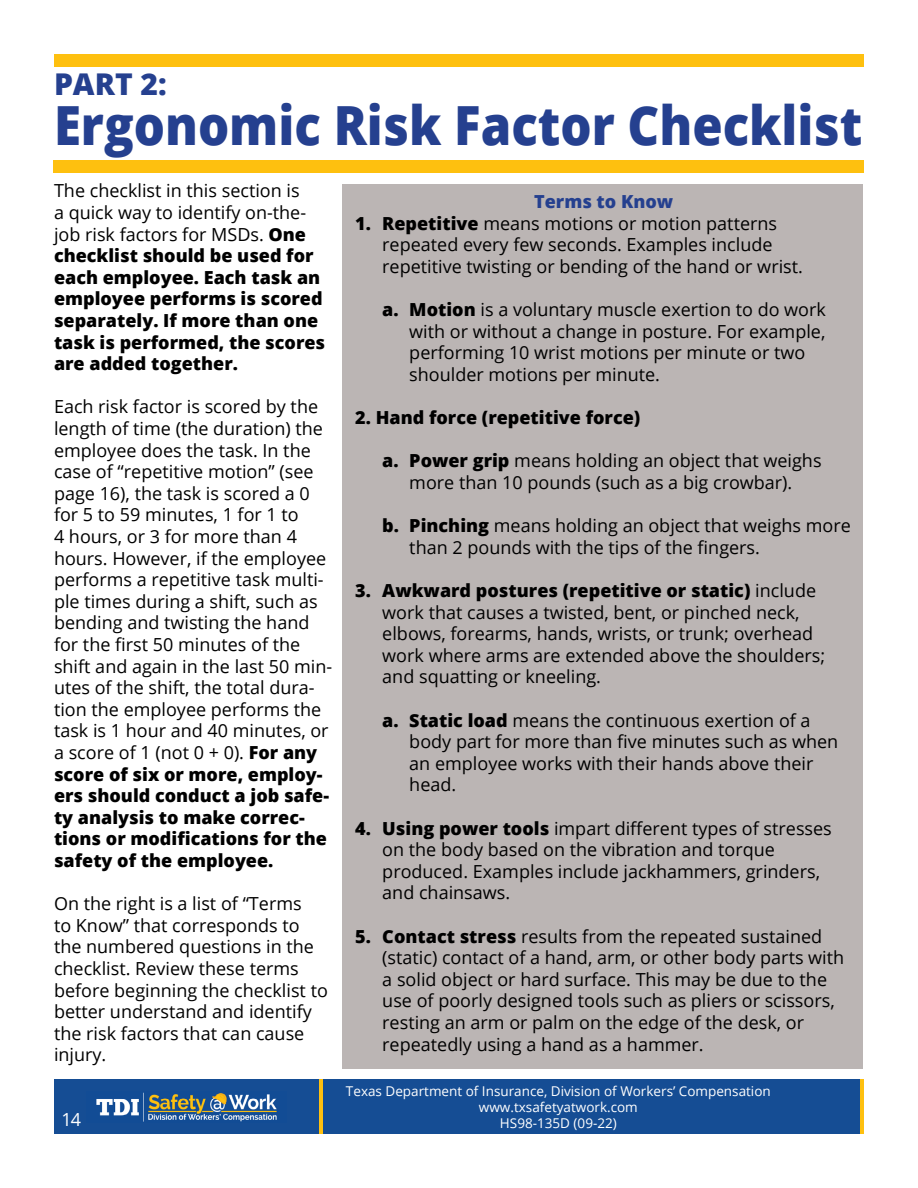
<style>
.page{position:relative;width:918px;height:1188px;background:#fff}
.page>*{position:absolute;margin:0;border:0;box-sizing:border-box;transform-origin:0 0}
.t1{font:800 54px "Open Sans";color:#25408f;scale:.91 1}
.t2{font:800 30px "Open Sans";color:#25408f}
.t3{font:18px/21.6px "Open Sans";color:#000}
.t4{font:800 18px/21.6px "Open Sans";color:#000}
.t5{font:800 18px "Open Sans";color:#25408f}
.t6{font:18px "Open Sans";color:#fff}
.t7{font:13.5px/16.2px "Open Sans";color:#fff;text-align:center}
.s1{font-weight:400}
.s2{font-weight:800}
</style>
<div class="page">
<div style="left:342px;top:184px;width:520px;height:884px;background:#bbb5b4"></div>
<div style="left:54px;top:1080px;width:810px;height:54px;background:#154d94"></div>
<img style="left:96px;top:1092px;width:181px;height:30px">
<hr style="left:860px;top:1080px;width:4px;height:54px;background:#fec00f">
<hr style="left:319px;top:1080px;width:4px;height:54px;background:#fec00f">
<div style="left:54px;top:54px;width:810px;height:13px;background:#fec00f"></div>
<div style="left:53px;top:160px;width:810px;height:13px;background:#fec00f"></div>
<h2 class="t2" style="left:54px;top:62px;width:114px">PART 2:</h2>
<h1 class="t1" style="left:54px;top:84px;width:890px">Ergonomic Risk Factor Checklist</h1>
<p class="t4" style="left:54px;top:179px;width:273px"><span class="s1">The checklist in this section is<br>a quick way to identify on-the&shy;job risk factors for MSDs.</span> One checklist should be used for each employee. Each task an employee performs is scored separately. If more than one task is performed, the scores are added together.</p>
<p class="t3" style="left:54px;top:396px;width:280px">Each risk factor is scored by the length of time (the duration) the employee does the task. In the case of “repetitive motion” (see page 16), the task is scored a 0 for 5 to 59 minutes, 1 for 1 to<br>4 hours, or 3 for more than 4 hours. However, if the employee performs a repetitive task multi&shy;ple times during a shift, such as bending and twisting the hand for the first 50 minutes of the shift and again in the last 50 min&shy;utes of the shift, the total dura&shy;tion the employee performs the task is 1 hour and 40 minutes, or a score of 1 (not 0 + 0). <span class="s2">For any score of six or more, employ&shy;ers should conduct a job safe&shy;ty analysis to make correc&shy;tions or modifications for the safety of the employee.</span></p>
<p class="t3" style="left:54px;top:892px;width:275px">On the right is a list of “Terms<br>to Know” that corresponds to the numbered questions in the checklist. Review these terms before beginning the checklist to better understand and identify the risk factors that can cause injury.</p>
<p class="t5" style="left:534px;top:188px;width:141px">Terms to Know</p>
<p class="t3" style="left:382px;top:212px;width:422px;text-indent:-27px"><span class="s2">1. Repetitive</span> means motions or motion patterns repeated every few seconds. Examples include repetitive twisting or bending of the hand or wrist.</p>
<p class="t3" style="left:409px;top:298px;width:418px;text-indent:-27px"><span class="s2">a. Motion</span> is a voluntary muscle exertion to do work with or without a change in posture. For example, performing 10 wrist motions per minute or two shoulder motions per minute.</p>
<p class="t4" style="left:355px;top:406px;width:287px">2. Hand force (repetitive force)</p>
<p class="t3" style="left:382px;top:450px;width:441px;text-align:center"><span class="s2">a. Power grip</span> means holding an object that weighs more than 10 pounds (such as a big crowbar).</p>
<p class="t3" style="left:409px;top:514px;width:443px;text-indent:-27px"><span class="s2">b. Pinching</span> means holding an object that weighs more than 2 pounds with the tips of the fingers.</p>
<p class="t3" style="left:382px;top:579px;width:444px;text-indent:-27px"><span class="s2">3. Awkward postures (repetitive or static)</span> include work that causes a twisted, bent, or pinched neck, elbows, forearms, hands, wrists, or trunk; overhead work where arms are extended above the shoulders; and squatting or kneeling.</p>
<p class="t3" style="left:409px;top:709px;width:430px;text-indent:-27px"><span class="s2">a. Static load</span> means the continuous exertion of a body part for more than five minutes such as when an employee works with their hands above their head.</p>
<p class="t3" style="left:382px;top:817px;width:451px;text-indent:-27px"><span class="s2">4. Using power tools</span> impart different types of stresses on the body based on the vibration and torque produced. Examples include jackhammers, grinders, and chainsaws.</p>
<p class="t3" style="left:382px;top:925px;width:463px;text-indent:-27px"><span class="s2">5. Contact stress</span> results from the repeated sustained (static) contact of a hand, arm, or other body parts with a solid object or hard surface. This may be due to the use of poorly designed tools such as pliers or scissors, resting an arm or palm on the edge of the desk, or repeatedly using a hand as a hammer.</p>
<p class="t7" style="left:346px;top:1082px;width:426px">Texas Department of Insurance, Division of Workers’ Compensation www.txsafetyatwork.com</p>
<p class="t6" style="left:62px;top:1107px;width:21px">14</p>
<p class="t7" style="left:500px;top:1115px;width:118px">HS98-135D (09-22)</p>
</div>
